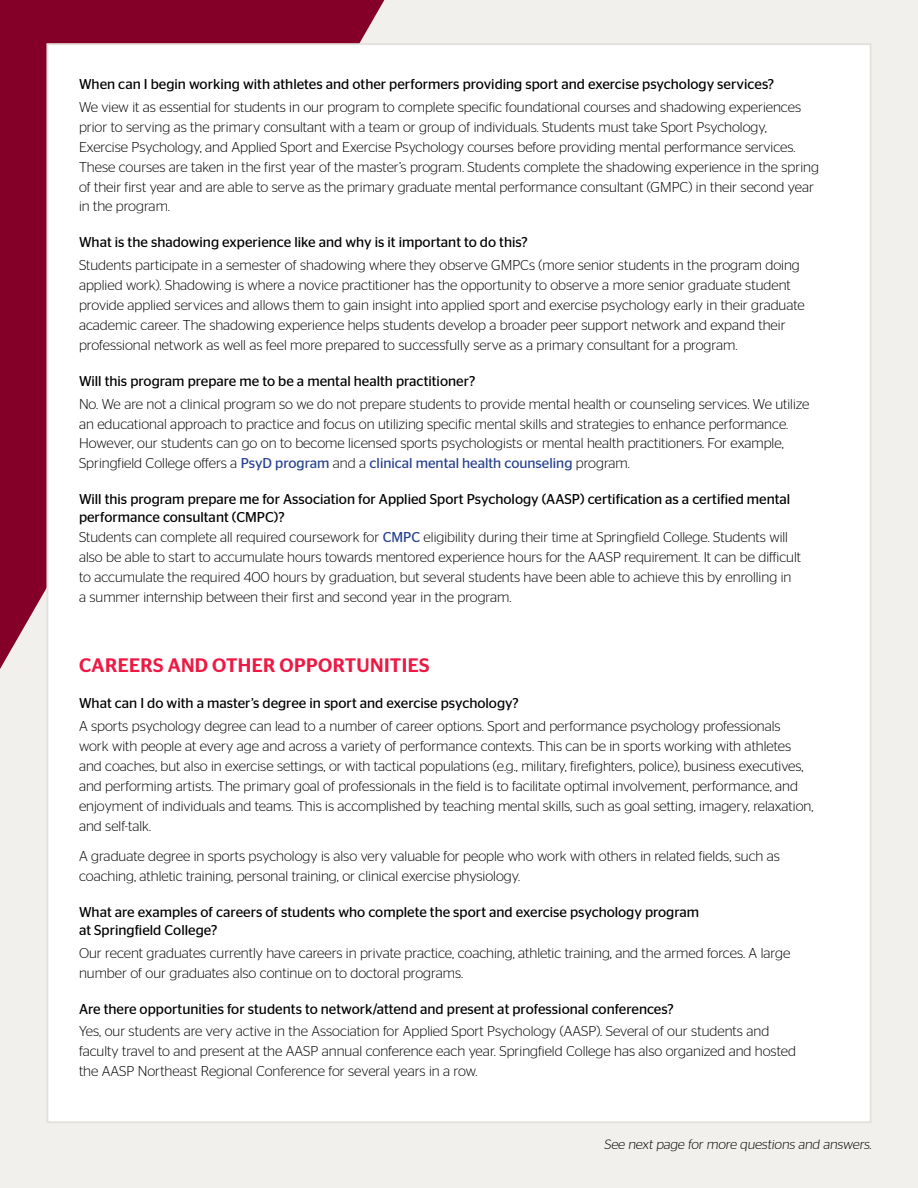
<style>
.page{position:relative;width:918px;height:1188px;background:#f1f0ed}
.page>*{position:absolute;margin:0;border:0;box-sizing:border-box;transform-origin:0 0}
.t1{font:500 19.5px "Stag Sans";letter-spacing:.02em;color:#ed1944}
.t2{font:300 14.25px/20px "Stag Sans";color:#000}
.t3{font:14.25px/18px "Stag Sans";color:#000}
.t4{font:300 13.5px "Stag Sans";color:#000}
.s1{font-weight:400;color:#25408f}
</style>
<div class="page">
<div style="left:0;top:0;width:384px;height:669px;background:#840029"></div>
<div style="left:46px;top:43px;width:826px;height:1080px;background:#fff;border:2px solid #e3e1dc"></div>
<p class="t3" style="left:79px;top:75px;width:697px">When can I begin working with athletes and other performers providing sport and exercise psychology services?</p>
<p class="t2" style="left:79px;top:97px;width:742px">We view it as essential for students in our program to complete specific foundational courses and shadowing experiences prior to serving as the primary consultant with a team or group of individuals. Students must take Sport Psychology, Exercise Psychology, and Applied Sport and Exercise Psychology courses before providing mental performance services.<br>These courses are taken in the first year of the master’s program. Students complete the shadowing experience in the spring of their first year and are able to serve as the primary graduate mental performance consultant (GMPC) in their second year in the program.</p>
<p class="t3" style="left:79px;top:233px;width:450px">What is the shadowing experience like and why is it important to do this?</p>
<p class="t2" style="left:79px;top:255px;width:727px">Students participate in a semester of shadowing where they observe GMPCs (more senior students in the program doing applied work). Shadowing is where a novice practitioner has the opportunity to observe a more senior graduate student provide applied services and allows them to gain insight into applied sport and exercise psychology early in their graduate academic career. The shadowing experience helps students develop a broader peer support network and expand their professional network as well as feel more prepared to successfully serve as a primary consultant for a program.</p>
<p class="t3" style="left:79px;top:372px;width:398px">Will this program prepare me to be a mental health practitioner?</p>
<p class="t2" style="left:79px;top:394px;width:732px">No. We are not a clinical program so we do not prepare students to provide mental health or counseling services. We utilize an educational approach to practice and focus on utilizing specific mental skills and strategies to enhance performance.<br>However, our students can go on to become licensed sports psychologists or mental health practitioners. For example, Springfield College offers a <span class="s1">PsyD program</span> and a <span class="s1">clinical mental health counseling</span> program.</p>
<p class="t3" style="left:79px;top:490px;width:713px">Will this program prepare me for Association for Applied Sport Psychology (AASP) certification as a certified mental performance consultant (CMPC)?</p>
<p class="t2" style="left:79px;top:527px;width:724px">Students can complete all required coursework for <span class="s1">CMPC</span> eligibility during their time at Springfield College. Students will also be able to start to accumulate hours towards mentored experience hours for the AASP requirement. It can be difficult to accumulate the required 400 hours by graduation, but several students have been able to achieve this by enrolling in a summer internship between their first and second year in the program.</p>
<h1 class="t1" style="left:79px;top:654px;width:352px">CAREERS AND OTHER OPPORTUNITIES</h1>
<p class="t3" style="left:79px;top:694px;width:441px">What can I do with a master’s degree in sport and exercise psychology?</p>
<p class="t2" style="left:79px;top:716px;width:736px">A sports psychology degree can lead to a number of career options. Sport and performance psychology professionals work with people at every age and across a variety of performance contexts. This can be in sports working with athletes and coaches, but also in exercise settings, or with tactical populations (e.g., military, firefighters, police), business executives, and performing artists. The primary goal of professionals in the field is to facilitate optimal involvement, performance, and enjoyment of individuals and teams. This is accomplished by teaching mental skills, such as goal setting, imagery, relaxation, and self-talk.</p>
<p class="t2" style="left:79px;top:846px;width:703px">A graduate degree in sports psychology is also very valuable for people who work with others in related fields, such as coaching, athletic training, personal training, or clinical exercise physiology.</p>
<p class="t3" style="left:79px;top:903px;width:622px">What are examples of careers of students who complete the sport and exercise psychology program at Springfield College?</p>
<p class="t2" style="left:79px;top:943px;width:713px">Our recent graduates currently have careers in private practice, coaching, athletic training, and the armed forces. A large number of our graduates also continue on to doctoral programs.</p>
<p class="t3" style="left:79px;top:999px;width:596px">Are there opportunities for students to network/attend and present at professional conferences?</p>
<p class="t2" style="left:79px;top:1021px;width:719px">Yes, our students are very active in the Association for Applied Sport Psychology (AASP). Several of our students and faculty travel to and present at the AASP annual conference each year. Springfield College has also organized and hosted the AASP Northeast Regional Conference for several years in a row.</p>
<p class="t4" style="left:604px;top:1137px;width:271px">See next page for more questions and answers.</p>
</div>
